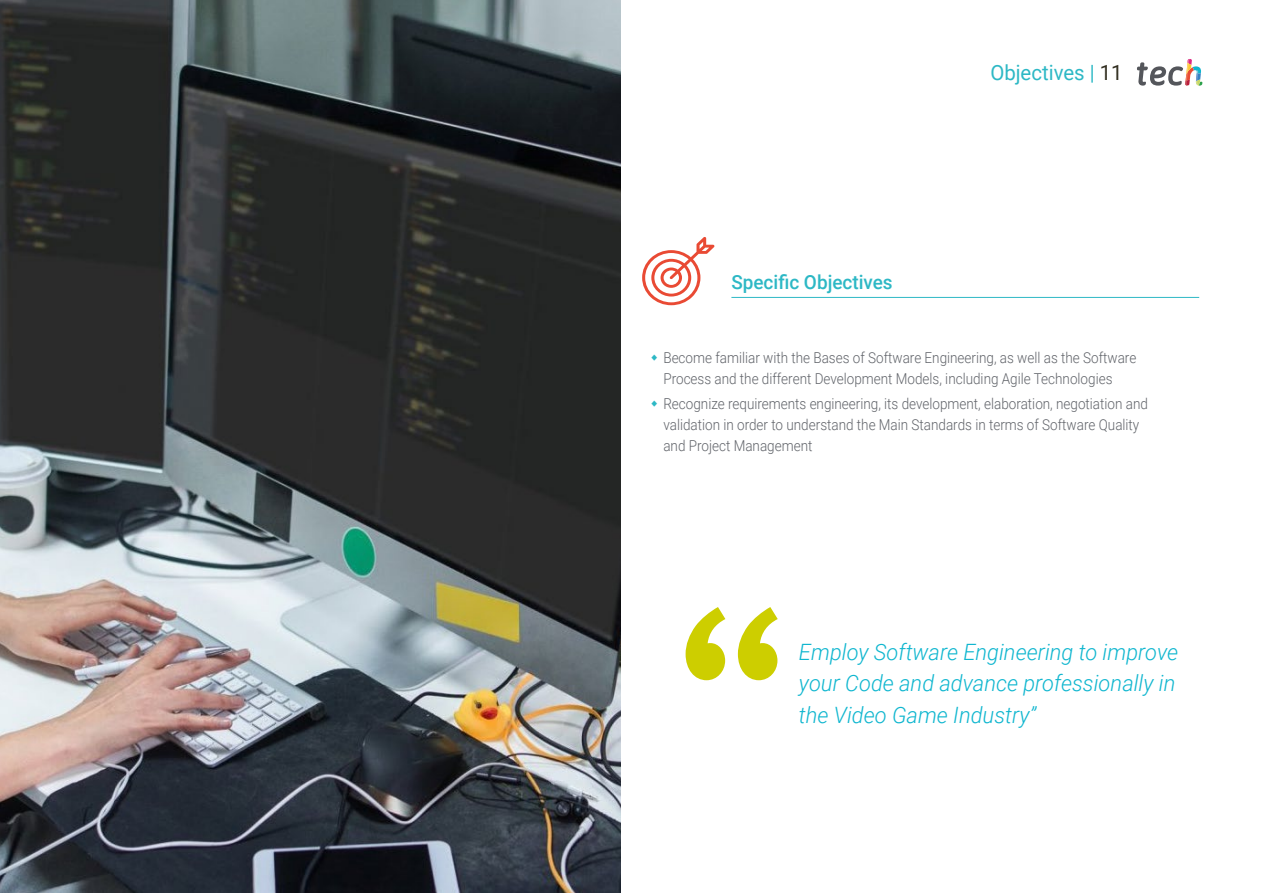
<style>
.page{position:relative;width:1263px;height:893px;background:#fff}
.page>*{position:absolute;margin:0;border:0;box-sizing:border-box;transform-origin:0 0}
.t1{font:italic 300 22.5px/31.5px "Roboto";color:#0fb6cf}
.t2{font:21px "Roboto";color:#2db8c5}
.t3{font:500 19.5px "Roboto";color:#2db8c5}
.t4{font:300 15px/21px "Roboto";color:#61646a;scale:.9 1}
.s1{color:#312e20}
</style>
<div class="page">
<hr style="left:731px;top:297px;width:468px;height:1px;background:#2db8c5">
<svg style="left:642px;top:237px;width:72px;height:68px"></svg>
<img style="left:0;top:0;width:621px;height:893px">
<svg style="left:1137px;top:59px;width:65px;height:27px"></svg>
<svg style="left:686px;top:607px;width:92px;height:73px"></svg>
<h3 class="t3" style="left:731px;top:268px;width:163px">Specific Objectives</h3>
<h2 class="t2" style="left:990px;top:57px;width:134px">Objectives | <span class="s1">11</span></h2>
<p class="t4" style="left:663px;top:347px;width:527px">Become familiar with the Bases of Software Engineering, as well as the Software<br>Process and the different Development Models, including Agile Technologies</p>
<p class="t4" style="left:663px;top:393px;width:540px">Recognize requirements engineering, its development, elaboration, negotiation and validation in order to understand the Main Standards in terms of Software Quality and Project Management</p>
<h1 class="t1" style="left:799px;top:635px;width:381px">Employ Software Engineering to improve your Code and advance professionally in the Video Game Industry”</h1>
</div>
